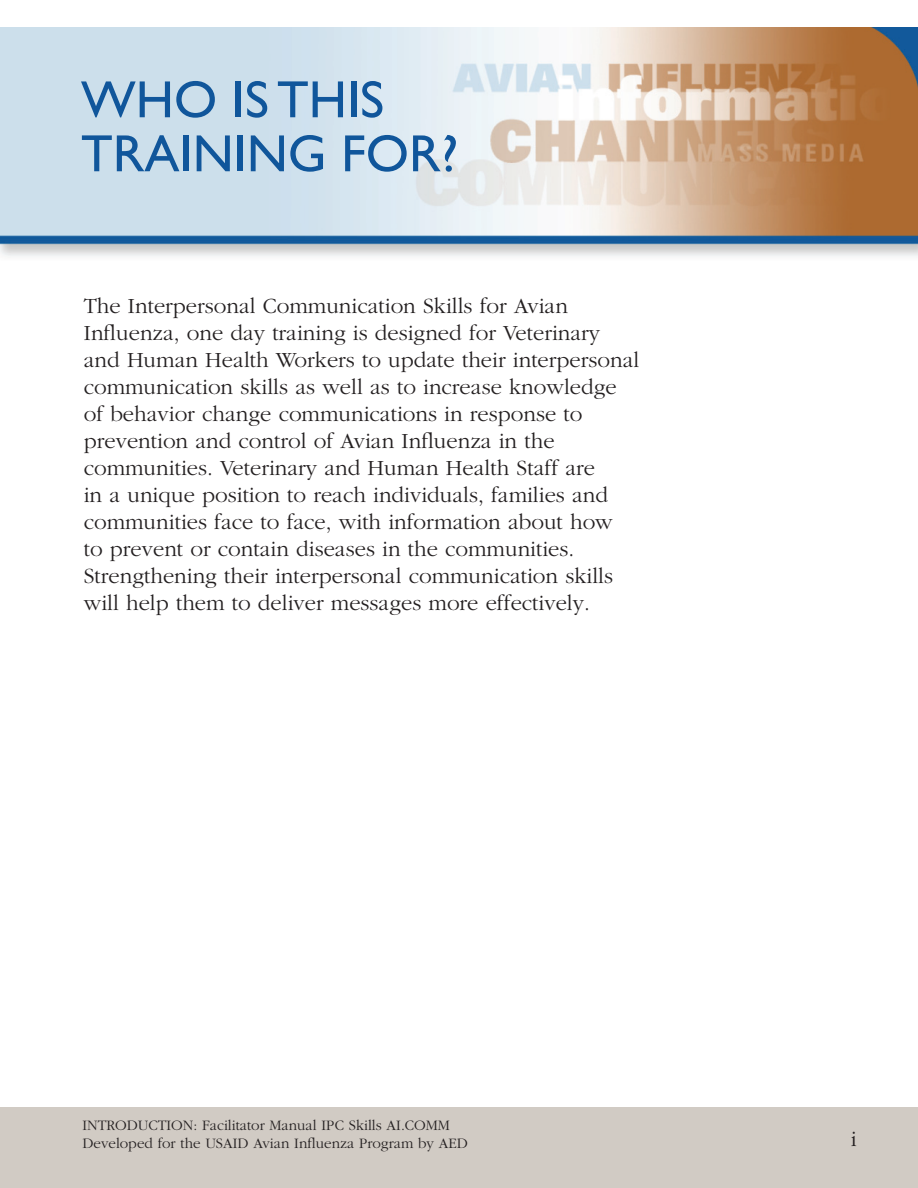
<style>
.page{position:relative;width:918px;height:1188px;background:#fff}
.page>*{position:absolute;margin:0;border:0;box-sizing:border-box;transform-origin:0 0}
.t1{font:52.5px/54px "Gill Sans";color:#10569b}
.t2{font:300 22.5px/27px "Garamond";color:#231f20}
.t3{font:300 15px/18px "Garamond";color:#231f20}
</style>
<div class="page">
<div style="left:0;top:1107px;width:918px;height:81px;background:#d1cbc4"></div>
<img style="left:0;top:27px;width:918px;height:229px">
<h1 class="t1" style="left:81px;top:72px;width:379px">WHO IS THIS<br>TRAINING FOR?</h1>
<p class="t2" style="left:84px;top:294px;width:557px">The Interpersonal Communication Skills for Avian Influenza, one day training is designed for Veterinary and Human Health Workers to update their interpersonal communication skills as well as to increase knowledge of behavior change communications in response to prevention and control of Avian Influenza in the communities. Veterinary and Human Health Staff are<br>in a unique position to reach individuals, families and communities face to face, with information about how<br>to prevent or contain diseases in the communities.<br>Strengthening their interpersonal communication skills will help them to deliver messages more effectively.</p>
<p class="t3" style="left:82px;top:1118px;width:387px">INTRODUCTION: Facilitator Manual IPC Skills AI.COMM<br>Developed for the USAID Avian Influenza Program by AED</p>
<p class="t2" style="left:851px;top:1127px;width:7px">i</p>
</div>
